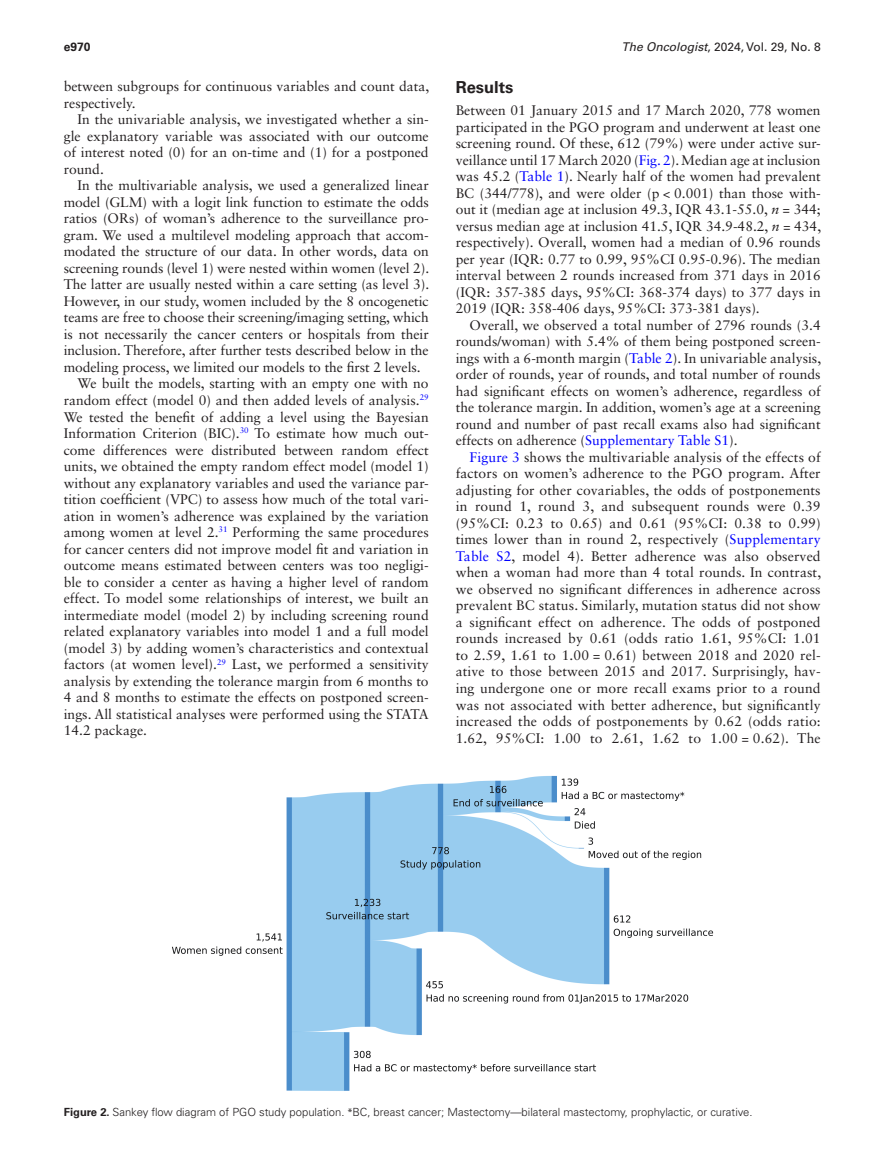
<style>
.page{position:relative;width:893px;height:1174px;background:#fff}
.page>*{position:absolute;margin:0;border:0;box-sizing:border-box;transform-origin:0 0}
.HeadA{font:700 16.5px "Univers LT Std";color:#231f20}
.TextInd{font:13.8px/16.5px "Sabon LT Std";color:#231f20;text-align:justify}
.Text{font:13.8px/16.5px "Sabon LT Std";color:#231f20}
.t1{font:12px "Univers LT Std";color:#231f20}
.t2{font:700 12px "Univers LT Std";color:#231f20}
.FigCapt{font:300 11.25px "Univers LT Std";color:#231f20}
.s1{font-style:italic}
.s2{color:#00f}
.s3{font-weight:700}
.s4{font-family:"Myriad Pro";font-weight:400}
</style>
<div class="page">
<img style="left:172px;top:775px;width:541px;height:316px">
<p class="t2" style="left:64px;top:40px;width:28px">e970</p>
<p class="t1" style="left:621px;top:40px;width:201px"><span class="s1">The Oncologist</span>, 2024, Vol. 29, No. 8</p>
<p class="Text" style="left:64px;top:78px;width:367px">between subgroups for continuous variables and count data, respectively.</p>
<p class="TextInd" style="left:64px;top:111px;width:366px;text-indent:14px">In the univariable analysis, we investigated whether a sin&shy;gle explanatory variable was associated with our outcome of interest noted (0) for an on-time and (1) for a postponed round.</p>
<p class="TextInd" style="left:64px;top:177px;width:367px;text-indent:14px">In the multivariable analysis, we used a generalized linear model (GLM) with a logit link function to estimate the odds ratios (ORs) of woman’s adherence to the surveillance pro&shy;gram. We used a multilevel modeling approach that accom&shy;modated the structure of our data. In other words, data on screening rounds (level 1) were nested within women (level 2).<br>The latter are usually nested within a care setting (as level 3).<br>However, in our study, women included by the 8 oncogenetic teams are free to choose their screening/imaging setting, which is not necessarily the cancer centers or hospitals from their inclusion. Therefore, after further tests described below in the modeling process, we limited our models to the first 2 levels.</p>
<p class="TextInd" style="left:64px;top:375px;width:366px;text-indent:14px">We built the models, starting with an empty one with no random effect (model 0) and then added levels of analysis.<sup>29<br></sup>We tested the benefit of adding a level using the Bayesian Information Criterion (BIC).<sup>30</sup> To estimate how much out&shy;come differences were distributed between random effect units, we obtained the empty random effect model (model 1) without any explanatory variables and used the variance par&shy;tition coefficient (VPC) to assess how much of the total vari&shy;ation in women’s adherence was explained by the variation among women at level 2.<sup>31</sup> Performing the same procedures for cancer centers did not improve model fit and variation in outcome means estimated between centers was too negligi&shy;ble to consider a center as having a higher level of random effect. To model some relationships of interest, we built an intermediate model (model 2) by including screening round related explanatory variables into model 1 and a full model (model 3) by adding women’s characteristics and contextual factors (at women level).<sup>29</sup> Last, we performed a sensitivity analysis by extending the tolerance margin from 6 months to 4 and 8 months to estimate the effects on postponed screen&shy;ings. All statistical analyses were performed using the STATA 14.2 package.</p>
<p class="HeadA" style="left:456px;top:77px;width:59px">Results</p>
<p class="Text" style="left:456px;top:102px;width:367px;text-align:justify">Between 01 January 2015 and 17 March 2020, 778 women participated in the PGO program and underwent at least one screening round. Of these, 612 (79%) were under active sur&shy;veillance until 17 March 2020 (<span class="s2">Fig. 2</span>). Median age at inclusion was 45.2 (<span class="s2">Table 1</span>). Nearly half of the women had prevalent BC (344/778), and were older (p &lt; 0.001) than those with&shy;out it (median age at inclusion 49.3, IQR 43.1-55.0, <span class="s1">n</span> = 344; versus median age at inclusion 41.5, IQR 34.9-48.2, <span class="s1">n</span> = 434, respectively). Overall, women had a median of 0.96 rounds per year (IQR: 0.77 to 0.99, 95%CI 0.95-0.96). The median interval between 2 rounds increased from 371 days in 2016 (IQR: 357-385 days, 95%CI: 368-374 days) to 377 days in 2019 (IQR: 358-406 days, 95%CI: 373-381 days).</p>
<p class="TextInd" style="left:456px;top:317px;width:367px;text-indent:14px">Overall, we observed a total number of 2796 rounds (3.4 rounds/woman) with 5.4% of them being postponed screen&shy;ings with a 6-month margin (<span class="s2">Table 2</span>). In univariable analysis, order of rounds, year of rounds, and total number of rounds had significant effects on women’s adherence, regardless of the tolerance margin. In addition, women’s age at a screening round and number of past recall exams also had significant effects on adherence (<span class="s2">Supplementary Table S1</span>).</p>
<p class="TextInd" style="left:456px;top:449px;width:367px;text-indent:14px"><span class="s2">Figure 3</span> shows the multivariable analysis of the effects of factors on women’s adherence to the PGO program. After adjusting for other covariables, the odds of postponements in round 1, round 3, and subsequent rounds were 0.39 (95%CI: 0.23 to 0.65) and 0.61 (95%CI: 0.38 to 0.99) times lower than in round 2, respectively (<span class="s2">Supplementary Table S2</span>, model 4). Better adherence was also observed when a woman had more than 4 total rounds. In contrast, we observed no significant differences in adherence across prevalent BC status. Similarly, mutation status did not show a significant effect on adherence. The odds of postponed rounds increased by 0.61 (odds ratio 1.61, 95%CI: 1.01 to 2.59, 1.61 to 1.00 = 0.61) between 2018 and 2020 rel&shy;ative to those between 2015 and 2017. Surprisingly, hav&shy;ing undergone one or more recall exams prior to a round was not associated with better adherence, but significantly increased the odds of postponements by 0.62 (odds ratio:<br>1.62, 95%CI: 1.00 to 2.61, 1.62 to 1.00 = 0.62). The</p>
<p class="FigCapt" style="left:64px;top:1105px;width:690px"><span class="s3">Figure 2.</span> Sankey flow diagram of PGO study population. <span class="s4">*</span>BC, breast cancer; Mastectomy—bilateral mastectomy, prophylactic, or curative.</p>
</div>
